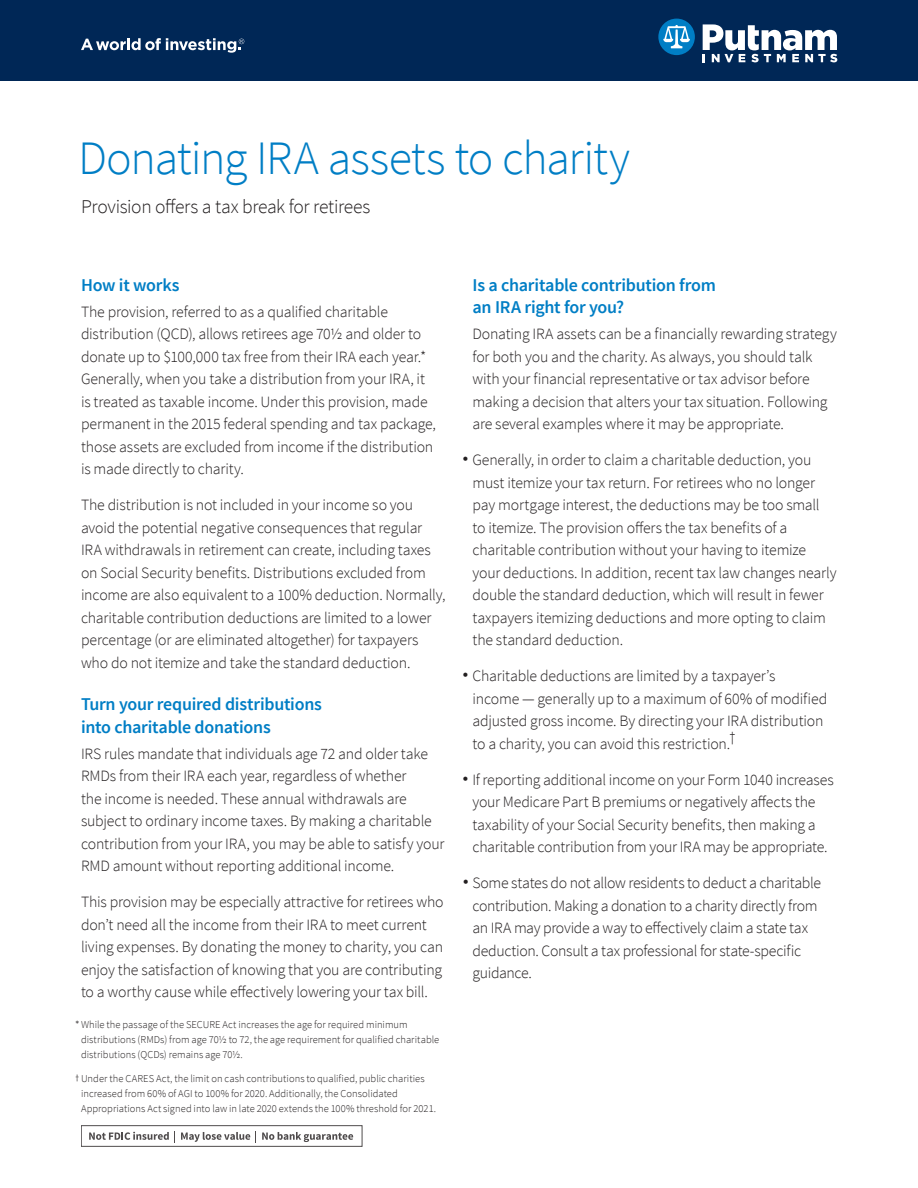
<style>
.page{position:relative;width:918px;height:1188px;background:#fff}
.page>*{position:absolute;margin:0;border:0;box-sizing:border-box;transform-origin:0 0}
.Headline{font:300 48px "Source Sans Pro";letter-spacing:-.025em;color:#007ec5}
.Headline_sub{font:300 19.5px "Source Sans Pro";letter-spacing:-.02em;color:#231f20}
.Subhead{font:600 18px/22.5px "Source Sans Pro";letter-spacing:-.015em;color:#007ec5}
.Body{font:300 15.75px/22.5px "Source Sans Pro";letter-spacing:-.01em;color:#231f20}
.t1{font:300 10.5px/15px "Source Sans Pro";letter-spacing:.005em;color:#231f20}
</style>
<div class="page">
<svg style="left:89px;top:1131px;width:86px;height:11px"></svg>
<svg style="left:181px;top:1132px;width:69px;height:10px"></svg>
<svg style="left:262px;top:1132px;width:91px;height:10px"></svg>
<div style="left:0;top:0;width:918px;height:81px;background:#002756"></div>
<svg style="left:658px;top:19px;width:37px;height:36px"></svg>
<svg style="left:703px;top:24px;width:134px;height:38px"></svg>
<svg style="left:81px;top:38px;width:163px;height:15px"></svg>
<p class="Headline" style="left:78px;top:129px;width:553px">Donating IRA assets to charity</p>
<p class="Headline_sub" style="left:81px;top:195px;width:291px">Provision offers a tax break for retirees</p>
<p class="Subhead" style="left:81px;top:274px;width:100px">How it works</p>
<p class="Body" style="left:81px;top:300px;width:357px">The provision, referred to as a qualified charitable distribution (QCD), allows retirees age 70½ and older to donate up to $100,000 tax free from their IRA each year.* Generally, when you take a distribution from your IRA, it is treated as taxable income. Under this provision, made permanent in the 2015 federal spending and tax package, those assets are excluded from income if the distribution is made directly to charity.</p>
<p class="Body" style="left:81px;top:494px;width:366px">The distribution is not included in your income so you avoid the potential negative consequences that regular IRA withdrawals in retirement can create, including taxes on Social Security benefits. Distributions excluded from income are also equivalent to a 100% deduction. Normally, charitable contribution deductions are limited to a lower percentage (or are eliminated altogether) for taxpayers who do not itemize and take the standard deduction.</p>
<p class="Subhead" style="left:81px;top:694px;width:242px">Turn your required distributions into charitable donations</p>
<p class="Body" style="left:81px;top:742px;width:365px">IRS rules mandate that individuals age 72 and older take RMDs from their IRA each year, regardless of whether<br>the income is needed. These annual withdrawals are subject to ordinary income taxes. By making a charitable contribution from your IRA, you may be able to satisfy your RMD amount without reporting additional income.</p>
<p class="Body" style="left:81px;top:891px;width:364px">This provision may be especially attractive for retirees who don’t need all the income from their IRA to meet current living expenses. By donating the money to charity, you can enjoy the satisfaction of knowing that you are contributing to a worthy cause while effectively lowering your tax bill.</p>
<p class="t1" style="left:81px;top:1017px;width:360px">While the passage of the SECURE Act increases the age for required minimum distributions (RMDs) from age 70½ to 72, the age requirement for qualified charitable distributions (QCDs) remains age 70½.</p>
<p class="t1" style="left:81px;top:1071px;width:357px">Under the CARES Act, the limit on cash contributions to qualified, public charities increased from 60% of AGI to 100% for 2020. Additionally, the Consolidated<br>Appropriations Act signed into law in late 2020 extends the 100% threshold for 2021.</p>
<p class="Subhead" style="left:472px;top:274px;width:245px">Is a charitable contribution from an IRA right for you?</p>
<p class="Body" style="left:472px;top:323px;width:366px">Donating IRA assets can be a financially rewarding strategy for both you and the charity. As always, you should talk with your financial representative or tax advisor before making a decision that alters your tax situation. Following are several examples where it may be appropriate.</p>
<p class="Body" style="left:472px;top:449px;width:341px">Generally, in order to claim a charitable deduction, you</p>
<p class="Body" style="left:472px;top:449px;width:366px">•<br>must itemize your tax return. For retirees who no longer pay mortgage interest, the deductions may be too small<br>to itemize. The provision offers the tax benefits of a charitable contribution without your having to itemize your deductions. In addition, recent tax law changes nearly double the standard deduction, which will result in fewer taxpayers itemizing deductions and more opting to claim the standard deduction.</p>
<p class="Body" style="left:472px;top:665px;width:304px">Charitable deductions are limited by a taxpayer’s</p>
<p class="Body" style="left:472px;top:665px;width:356px">•<br>income — generally up to a maximum of 60% of modified adjusted gross income. By directing your IRA distribution to a charity, you can avoid this restriction.†</p>
<p class="Body" style="left:472px;top:768px;width:363px">If reporting additional income on your Form 1040 increases</p>
<p class="Body" style="left:472px;top:768px;width:357px">•<br>your Medicare Part B premiums or negatively affects the taxability of your Social Security benefits, then making a charitable contribution from your IRA may be appropriate.</p>
<p class="Body" style="left:472px;top:872px;width:350px">Some states do not allow residents to deduct a charitable</p>
<p class="Body" style="left:472px;top:872px;width:347px">•<br>contribution. Making a donation to a charity directly from an IRA may provide a way to effectively claim a state tax deduction. Consult a tax professional for state-specific guidance.</p>
</div>
